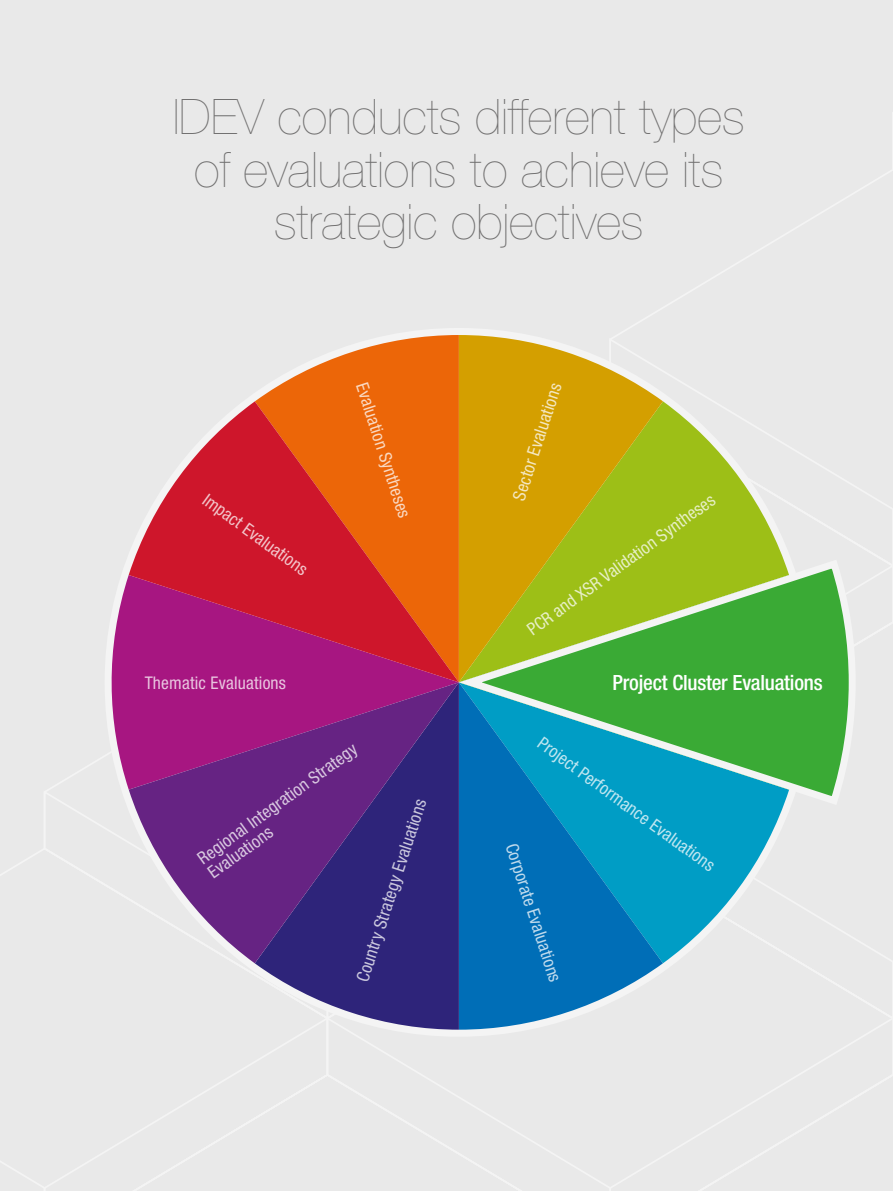
<style>
.page{position:relative;width:893px;height:1191px;background:#e9e9e9}
.page>*{position:absolute;margin:0;border:0;box-sizing:border-box;transform-origin:0 0}
.t1{font:200 49px/52.5px "Helvetica Neue LT Std";color:#706f6f;text-align:center}
.t2{font:500 condensed 21px "Helvetica Neue LT Std";letter-spacing:-.01em;color:#fff}
.t3{font:condensed 17.5px/17.5px "Helvetica Neue LT Std";letter-spacing:.01em;color:#fff}
</style>
<div class="page">
<svg style="left:47px;top:1029px;width:282px;height:162px"></svg>
<svg style="left:663px;top:809px;width:126px;height:154px;fill:#009dc5"></svg>
<svg style="left:459px;top:809px;width:204px;height:220px;background:#1682be"></svg>
<svg style="left:663px;top:401px;width:126px;height:154px;fill:#9dbf17"></svg>
<svg style="left:255px;top:963px;width:204px;height:66px;fill:#2e247a"></svg>
<svg style="left:255px;top:335px;width:204px;height:66px;fill:#ec6608"></svg>
<svg style="left:105px;top:575px;width:24px;height:214px"></svg>
<svg style="left:459px;top:335px;width:204px;height:220px;background:#cbac1b"></svg>
<svg style="left:129px;top:401px;width:330px;height:281px;background:#d14447"></svg>
<svg style="left:129px;top:682px;width:330px;height:281px;background:#6f3389"></svg>
<svg style="left:448px;top:555px;width:411px;height:254px;background:#5cac61"></svg>
<h1 class="t1" style="left:173px;top:90px;width:573px">IDEV conducts different types of evaluations to achieve its strategic objectives</h1>
<p class="t3" style="left:210px;top:490px;width:126px;rotate:36deg">Impact Evaluations</p>
<p class="t3" style="left:370px;top:381px;width:142px;rotate:72deg">Evaluation Syntheses</p>
<p class="t3" style="left:510px;top:497px;width:124px;rotate:-72deg">Sector Evaluations</p>
<p class="t3" style="left:524px;top:624px;width:229px;rotate:-36deg">PCR and XSR Validation Syntheses</p>
<p class="t2" style="left:613px;top:670px;width:212px">Project Cluster Evaluations</p>
<p class="t3" style="left:145px;top:673px;width:143px">Thematic Evaluations</p>
<p class="t3" style="left:596px;top:673px;width:178px">Project Cluster Evaluations</p>
<p class="t3" style="left:194px;top:853px;width:194px;rotate:-36deg">Regional Integration Strategy<br>Evaluations</p>
<p class="t3" style="left:353px;top:978px;width:193px;rotate:-72deg">Country Strategy Evaluations</p>
<p class="t3" style="left:545px;top:734px;width:216px;rotate:36deg">Project Performance Evaluations</p>
<p class="t3" style="left:520px;top:841px;width:146px;rotate:72deg">Corporate Evaluations</p>
</div>
